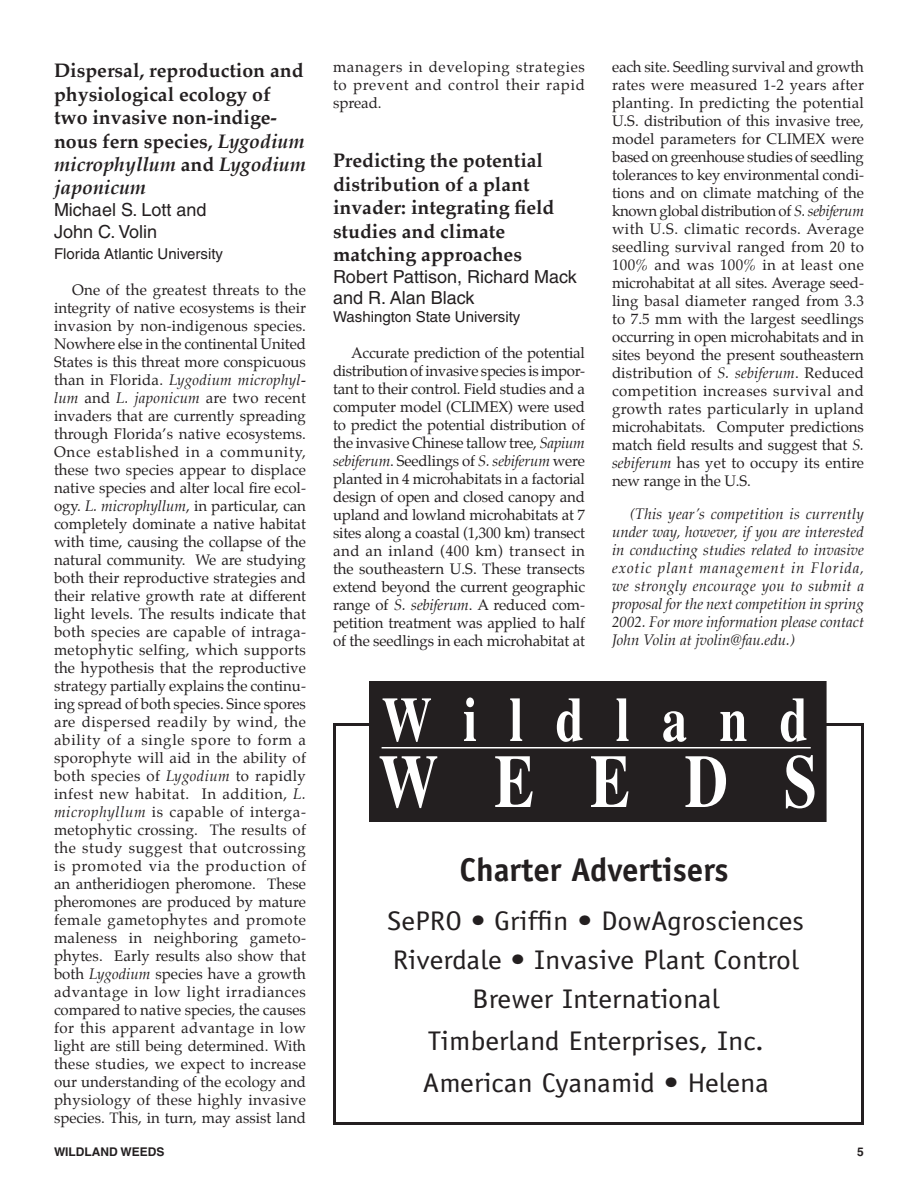
<style>
.page{position:relative;width:918px;height:1188px;background:#fff}
.page>*{position:absolute;margin:0;border:0;box-sizing:border-box;transform-origin:0 0}
.t1{font:700 75px "Times";letter-spacing:.93em;color:#fff;scale:.8 1}
.t2{font:700 63px "Times";letter-spacing:.64em;color:#fff;scale:.8 1}
.t3{font:700 33px "Officina Sans";color:#231f20}
.t4{font:27px/39px "Officina Sans";color:#231f20;text-align:center;scale:1.1 1}
.t5{font:700 19.5px/23.4px "Palatino";color:#231f20}
.t6{font:18px/21.6px "Helvetica";color:#231f20}
.t7{font:15px/18px "Palatino";color:#231f20;text-align:justify}
.t8{font:italic 15px/18px "Palatino";color:#231f20;text-align:justify}
.t9{font:15px "Helvetica";color:#231f20}
.t10{font:700 12px "Helvetica";color:#231f20}
.s1{font-style:italic}
</style>
<div class="page">
<div style="left:333px;top:723px;width:531px;height:402px;border:3px solid #231f20"></div>
<div style="left:370px;top:682px;width:456px;height:139px;background:#231f20"></div>
<div style="left:369px;top:681px;width:458px;height:141px;border:2px solid #231f20"></div>
<hr style="left:382px;top:747px;width:429px;height:1px;background:#fff">
<p class="t5" style="left:54px;top:59px;width:253px">Dispersal, reproduction and physiological ecology of two invasive non-indige&shy;nous fern species, <span class="s1">Lygodium microphyllum</span> and <span class="s1">Lygodium japonicum</span></p>
<p class="t6" style="left:54px;top:199px;width:154px">Michael S. Lott and<br>John C. Volin</p>
<p class="t9" style="left:54px;top:245px;width:171px">Florida Atlantic University</p>
<p class="t7" style="left:54px;top:281px;width:254px;text-indent:18px">One of the greatest threats to the integrity of native ecosystems is their invasion by non-indigenous species.<br>Nowhere else in the continental United States is this threat more conspicuous than in Florida. <span class="s1">Lygodium microphyl&shy;lum</span> and <span class="s1">L. japonicum</span> are two recent invaders that are currently spreading through Florida’s native ecosystems.<br>Once established in a community, these two species appear to displace native species and alter local fire ecol&shy;ogy. <span class="s1">L. microphyllum</span>, in particular, can completely dominate a native habitat with time, causing the collapse of the natural community. We are studying both their reproductive strategies and their relative growth rate at different light levels. The results indicate that both species are capable of intraga&shy;metophytic selfing, which supports the hypothesis that the reproductive strategy partially explains the continu&shy;ing spread of both species. Since spores are dispersed readily by wind, the ability of a single spore to form a sporophyte will aid in the ability of both species of <span class="s1">Lygodium</span> to rapidly infest new habitat. In addition, <span class="s1">L. microphyllum</span> is capable of interga&shy;metophytic crossing. The results of the study suggest that outcrossing is promoted via the production of an antheridiogen pheromone. These pheromones are produced by mature female gametophytes and promote maleness in neighboring gameto&shy;phytes. Early results also show that both <span class="s1">Lygodium</span> species have a growth advantage in low light irradiances compared to native species, the causes for this apparent advantage in low light are still being determined. With these studies, we expect to increase our understanding of the ecology and physiology of these highly invasive species. This, in turn, may assist land</p>
<p class="t7" style="left:333px;top:58px;width:254px">managers in developing strategies to prevent and control their rapid spread.</p>
<p class="t5" style="left:333px;top:149px;width:223px">Predicting the potential distribution of a plant invader: integrating field studies and climate matching approaches</p>
<p class="t6" style="left:333px;top:266px;width:245px">Robert Pattison, Richard Mack and R. Alan Black</p>
<p class="t9" style="left:333px;top:308px;width:189px">Washington State University</p>
<p class="t7" style="left:333px;top:344px;width:254px;text-indent:18px">Accurate prediction of the potential distribution of invasive species is impor&shy;tant to their control. Field studies and a computer model (CLIMEX) were used to predict the potential distribution of the invasive Chinese tallow tree, <span class="s1">Sapium sebiferum</span>. Seedlings of <span class="s1">S. sebiferum</span> were planted in 4 microhabitats in a factorial design of open and closed canopy and upland and lowland microhabitats at 7 sites along a coastal (1,300 km) transect and an inland (400 km) transect in the southeastern U.S. These transects extend beyond the current geographic range of <span class="s1">S. sebiferum</span>. A reduced com&shy;petition treatment was applied to half of the seedlings in each microhabitat at</p>
<p class="t7" style="left:612px;top:58px;width:254px">each site. Seedling survival and growth rates were measured 1-2 years after planting. In predicting the potential U.S. distribution of this invasive tree, model parameters for CLIMEX were based on greenhouse studies of seedling tolerances to key environmental condi&shy;tions and on climate matching of the known global distribution of <span class="s1">S. sebiferum </span>with U.S. climatic records. Average seedling survival ranged from 20 to 100% and was 100% in at least one microhabitat at all sites. Average seed&shy;ling basal diameter ranged from 3.3 to 7.5 mm with the largest seedlings occurring in open microhabitats and in sites beyond the present southeastern distribution of <span class="s1">S. sebiferum</span>. Reduced competition increases survival and growth rates particularly in upland microhabitats. Computer predictions match field results and suggest that <span class="s1">S. sebiferum</span> has yet to occupy its entire new range in the U.S.</p>
<p class="t8" style="left:612px;top:505px;width:254px;text-indent:18px">(This year’s competition is currently under way, however, if you are interested in conducting studies related to invasive exotic plant management in Florida, we strongly encourage you to submit a proposal for the next competition in spring 2002. For more information please contact John Volin at jvolin@fau.edu.)</p>
<p class="t2" style="left:382px;top:682px;width:534px">Wildland</p>
<p class="t1" style="left:378px;top:737px;width:550px">WEEDS</p>
<p class="t3" style="left:460px;top:850px;width:270px">Charter Advertisers</p>
<p class="t4" style="left:388px;top:901px;width:380px">SePRO • Griffin • DowAgrosciences<br>Riverdale • Invasive Plant Control<br>Brewer International</p>
<p class="t4" style="left:423px;top:1020px;width:316px;line-height:42px;text-align:left">Timberland Enterprises, Inc.<br>American Cyanamid • Helena</p>
<p class="t10" style="left:54px;top:1145px;width:112px">WILDLAND WEEDS</p>
<p class="t10" style="left:857px;top:1145px;width:8px">5</p>
</div>
